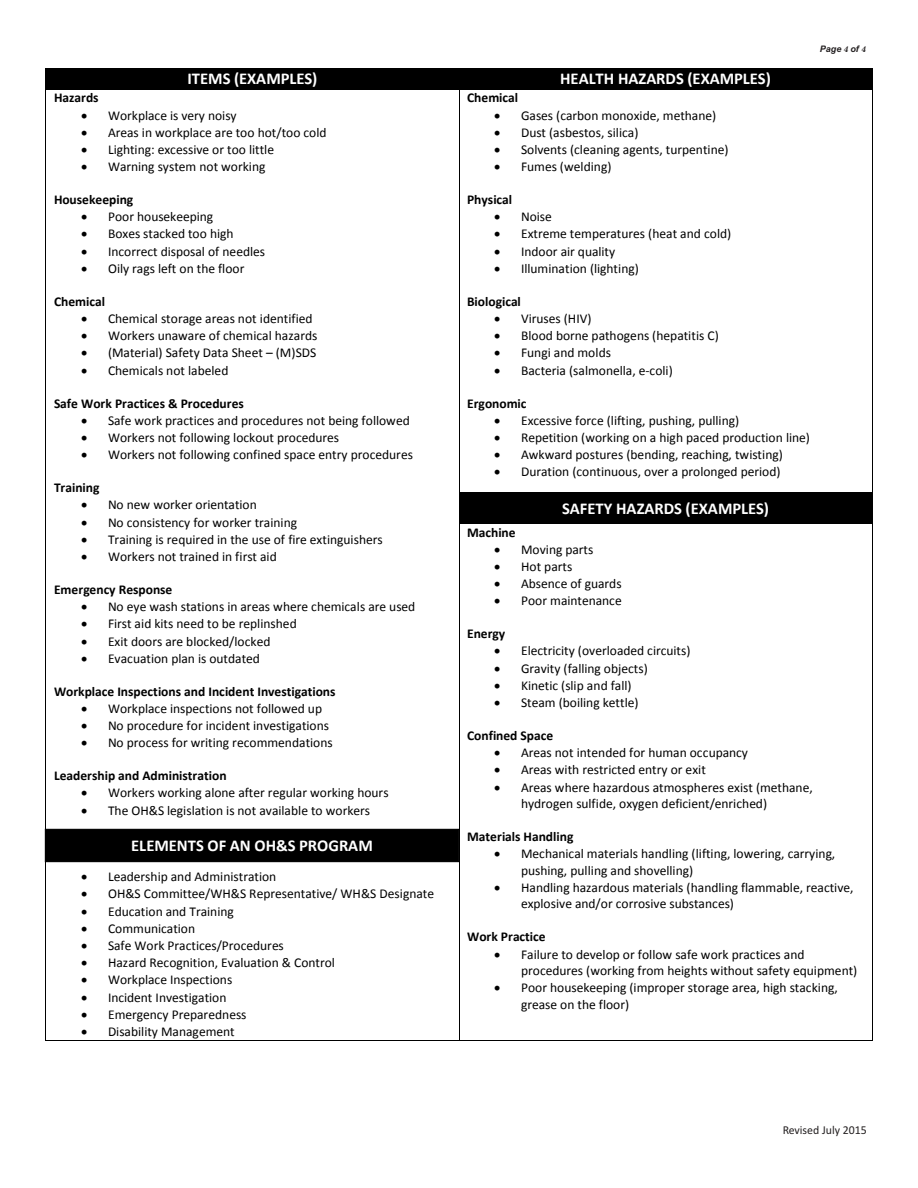
<style>
.page{position:relative;width:918px;height:1188px;background:#fff}
.page>*{position:absolute;margin:0;border:0;box-sizing:border-box;transform-origin:0 0}
.t1{font:700 16.5px "Calibri";color:#fff}
.t2{font:13.5px/16.5px "Calibri";color:#000}
.t3{font:700 13.5px "Calibri";color:#000}
.t4{font:12px "Calibri";color:#231f20}
.t5{font:italic 700 9px "Arial";color:#231f20}
.s1{font-family:"Minion Pro"}
</style>
<div class="page">
<div style="left:46px;top:69px;width:413px;height:20px;background:#000"></div>
<div style="left:459px;top:69px;width:413px;height:20px;background:#000"></div>
<hr style="left:46px;top:68px;width:413px;height:1px;background:#000">
<hr style="left:459px;top:68px;width:413px;height:1px;background:#000">
<hr style="left:46px;top:89px;width:413px;height:1px;background:#000">
<hr style="left:459px;top:89px;width:413px;height:1px;background:#000">
<svg style="left:872px;top:68px;width:1px;height:21px"></svg>
<hr style="left:46px;top:89px;width:1px;height:403px;background:#000">
<hr style="left:459px;top:89px;width:1px;height:403px;background:#000">
<hr style="left:872px;top:89px;width:1px;height:403px;background:#000">
<div style="left:459px;top:493px;width:413px;height:30px;background:#000"></div>
<hr style="left:459px;top:492px;width:413px;height:1px;background:#000">
<hr style="left:46px;top:493px;width:1px;height:30px;background:#000">
<hr style="left:872px;top:493px;width:1px;height:30px;background:#000">
<hr style="left:459px;top:523px;width:413px;height:1px;background:#000">
<hr style="left:46px;top:524px;width:1px;height:516px;background:#000">
<hr style="left:46px;top:1040px;width:413px;height:1px;background:#000">
<hr style="left:459px;top:524px;width:1px;height:516px;background:#000">
<hr style="left:459px;top:1040px;width:413px;height:1px;background:#000">
<hr style="left:872px;top:524px;width:1px;height:516px;background:#000">
<div style="left:45px;top:829px;width:414px;height:33px;background:#000"></div>
<p class="t1" style="left:187px;top:68px;width:132px">ITEMS (EXAMPLES)</p>
<p class="t1" style="left:560px;top:68px;width:212px">HEALTH HAZARDS (EXAMPLES)</p>
<p class="t5" style="left:820px;top:45px;width:47px">Page <span class="s1">4</span> of <span class="s1">4</span></p>
<p class="t3" style="left:54px;top:89px;width:46px">Hazards</p>
<p class="t2" style="left:81px;top:107px;width:157px">• Workplace is very noisy</p>
<p class="t2" style="left:81px;top:124px;width:247px">• Areas in workplace are too hot/too cold</p>
<p class="t2" style="left:81px;top:141px;width:195px">• Lighting: excessive or too little</p>
<p class="t2" style="left:81px;top:158px;width:186px">• Warning system not working</p>
<p class="t3" style="left:54px;top:191px;width:81px">Housekeeping</p>
<p class="t2" style="left:81px;top:209px;width:134px">• Poor housekeeping</p>
<p class="t2" style="left:81px;top:226px;width:154px">• Boxes stacked too high</p>
<p class="t2" style="left:81px;top:243px;width:186px">• Incorrect disposal of needles</p>
<p class="t2" style="left:81px;top:260px;width:165px">• Oily rags left on the floor</p>
<p class="t3" style="left:54px;top:293px;width:53px">Chemical</p>
<p class="t2" style="left:81px;top:310px;width:233px">• Chemical storage areas not identified</p>
<p class="t2" style="left:81px;top:328px;width:238px">• Workers unaware of chemical hazards</p>
<p class="t2" style="left:81px;top:345px;width:237px">• (Material) Safety Data Sheet – (M)SDS</p>
<p class="t2" style="left:81px;top:362px;width:149px">• Chemicals not labeled</p>
<p class="t3" style="left:54px;top:394px;width:191px">Safe Work Practices &amp; Procedures</p>
<p class="t2" style="left:81px;top:412px;width:330px">• Safe work practices and procedures not being followed</p>
<p class="t2" style="left:81px;top:429px;width:260px">• Workers not following lockout procedures</p>
<p class="t2" style="left:81px;top:447px;width:333px">• Workers not following confined space entry procedures</p>
<p class="t3" style="left:54px;top:479px;width:47px">Training</p>
<p class="t2" style="left:81px;top:497px;width:177px">• No new worker orientation</p>
<p class="t2" style="left:81px;top:514px;width:218px">• No consistency for worker training</p>
<p class="t2" style="left:81px;top:531px;width:303px">• Training is required in the use of fire extinguishers</p>
<p class="t2" style="left:81px;top:548px;width:197px">• Workers not trained in first aid</p>
<p class="t3" style="left:54px;top:581px;width:120px">Emergency Response</p>
<p class="t2" style="left:81px;top:598px;width:336px">• No eye wash stations in areas where chemicals are used</p>
<p class="t2" style="left:81px;top:616px;width:217px">• First aid kits need to be replinshed</p>
<p class="t2" style="left:81px;top:633px;width:191px">• Exit doors are blocked/locked</p>
<p class="t2" style="left:81px;top:650px;width:180px">• Evacuation plan is outdated</p>
<p class="t3" style="left:54px;top:682px;width:283px">Workplace Inspections and Incident Investigations</p>
<p class="t2" style="left:81px;top:700px;width:243px">• Workplace inspections not followed up</p>
<p class="t2" style="left:81px;top:717px;width:250px">• No procedure for incident investigations</p>
<p class="t2" style="left:81px;top:735px;width:253px">• No process for writing recommendations</p>
<p class="t3" style="left:54px;top:767px;width:174px">Leadership and Administration</p>
<p class="t2" style="left:81px;top:785px;width:309px">• Workers working alone after regular working hours</p>
<p class="t2" style="left:81px;top:802px;width:291px">• The OH&amp;S legislation is not available to workers</p>
<p class="t1" style="left:131px;top:835px;width:243px">ELEMENTS OF AN OH&amp;S PROGRAM</p>
<p class="t2" style="left:81px;top:868px;width:197px">• Leadership and Administration</p>
<p class="t2" style="left:81px;top:886px;width:355px">• OH&amp;S Committee/WH&amp;S Representative/ WH&amp;S Designate</p>
<p class="t2" style="left:81px;top:903px;width:154px">• Education and Training</p>
<p class="t2" style="left:81px;top:920px;width:116px">• Communication</p>
<p class="t2" style="left:81px;top:937px;width:204px">• Safe Work Practices/Procedures</p>
<p class="t2" style="left:81px;top:955px;width:256px">• Hazard Recognition, Evaluation &amp; Control</p>
<p class="t2" style="left:81px;top:972px;width:153px">• Workplace Inspections</p>
<p class="t2" style="left:81px;top:989px;width:147px">• Incident Investigation</p>
<p class="t2" style="left:81px;top:1006px;width:167px">• Emergency Preparedness</p>
<p class="t2" style="left:81px;top:1023px;width:155px">• Disability Management</p>
<p class="t3" style="left:467px;top:89px;width:53px">Chemical</p>
<p class="t2" style="left:494px;top:107px;width:224px">• Gases (carbon monoxide, methane)</p>
<p class="t2" style="left:494px;top:124px;width:146px">• Dust (asbestos, silica)</p>
<p class="t2" style="left:494px;top:141px;width:236px">• Solvents (cleaning agents, turpentine)</p>
<p class="t2" style="left:494px;top:158px;width:119px">• Fumes (welding)</p>
<p class="t3" style="left:467px;top:191px;width:47px">Physical</p>
<p class="t2" style="left:494px;top:209px;width:59px">• Noise</p>
<p class="t2" style="left:494px;top:226px;width:239px">• Extreme temperatures (heat and cold)</p>
<p class="t2" style="left:494px;top:243px;width:123px">• Indoor air quality</p>
<p class="t2" style="left:494px;top:260px;width:146px">• Illumination (lighting)</p>
<p class="t3" style="left:467px;top:293px;width:55px">Biological</p>
<p class="t2" style="left:494px;top:310px;width:99px">• Viruses (HIV)</p>
<p class="t2" style="left:494px;top:328px;width:226px">• Blood borne pathogens (hepatitis C)</p>
<p class="t2" style="left:494px;top:345px;width:118px">• Fungi and molds</p>
<p class="t2" style="left:494px;top:362px;width:180px">• Bacteria (salmonella, e-coli)</p>
<p class="t3" style="left:467px;top:394px;width:61px">Ergonomic</p>
<p class="t2" style="left:494px;top:412px;width:247px">• Excessive force (lifting, pushing, pulling)</p>
<p class="t2" style="left:494px;top:429px;width:317px">• Repetition (working on a high paced production line)</p>
<p class="t2" style="left:494px;top:447px;width:290px">• Awkward postures (bending, reaching, twisting)</p>
<p class="t2" style="left:494px;top:464px;width:288px">• Duration (continuous, over a prolonged period)</p>
<p class="t1" style="left:562px;top:498px;width:208px">SAFETY HAZARDS (EXAMPLES)</p>
<p class="t3" style="left:467px;top:523px;width:50px">Machine</p>
<p class="t2" style="left:494px;top:541px;width:101px">• Moving parts</p>
<p class="t2" style="left:494px;top:558px;width:80px">• Hot parts</p>
<p class="t2" style="left:494px;top:575px;width:129px">• Absence of guards</p>
<p class="t2" style="left:494px;top:593px;width:129px">• Poor maintenance</p>
<p class="t3" style="left:467px;top:625px;width:40px">Energy</p>
<p class="t2" style="left:494px;top:643px;width:198px">• Electricity (overloaded circuits)</p>
<p class="t2" style="left:494px;top:660px;width:155px">• Gravity (falling objects)</p>
<p class="t2" style="left:494px;top:677px;width:139px">• Kinetic (slip and fall)</p>
<p class="t2" style="left:494px;top:694px;width:146px">• Steam (boiling kettle)</p>
<p class="t3" style="left:467px;top:727px;width:88px">Confined Space</p>
<p class="t2" style="left:494px;top:745px;width:255px">• Areas not intended for human occupancy</p>
<p class="t2" style="left:494px;top:762px;width:213px">• Areas with restricted entry or exit</p>
<p class="t2" style="left:521px;top:779px;width:293px;text-indent:-27px">• Areas where hazardous atmospheres exist (methane, hydrogen sulfide, oxygen deficient/enriched)</p>
<p class="t3" style="left:467px;top:828px;width:108px">Materials Handling</p>
<p class="t2" style="left:521px;top:846px;width:316px;text-indent:-27px">• Mechanical materials handling (lifting, lowering, carrying, pushing, pulling and shovelling)</p>
<p class="t2" style="left:521px;top:879px;width:334px;text-indent:-27px">• Handling hazardous materials (handling flammable, reactive, explosive and/or corrosive substances)</p>
<p class="t3" style="left:467px;top:928px;width:80px">Work Practice</p>
<p class="t2" style="left:521px;top:946px;width:338px;text-indent:-27px">• Failure to develop or follow safe work practices and procedures (working from heights without safety equipment)</p>
<p class="t2" style="left:521px;top:980px;width:318px;text-indent:-27px">• Poor housekeeping (improper storage area, high stacking, grease on the floor)</p>
<p class="t4" style="left:783px;top:1125px;width:86px">Revised July 2015</p>
</div>
